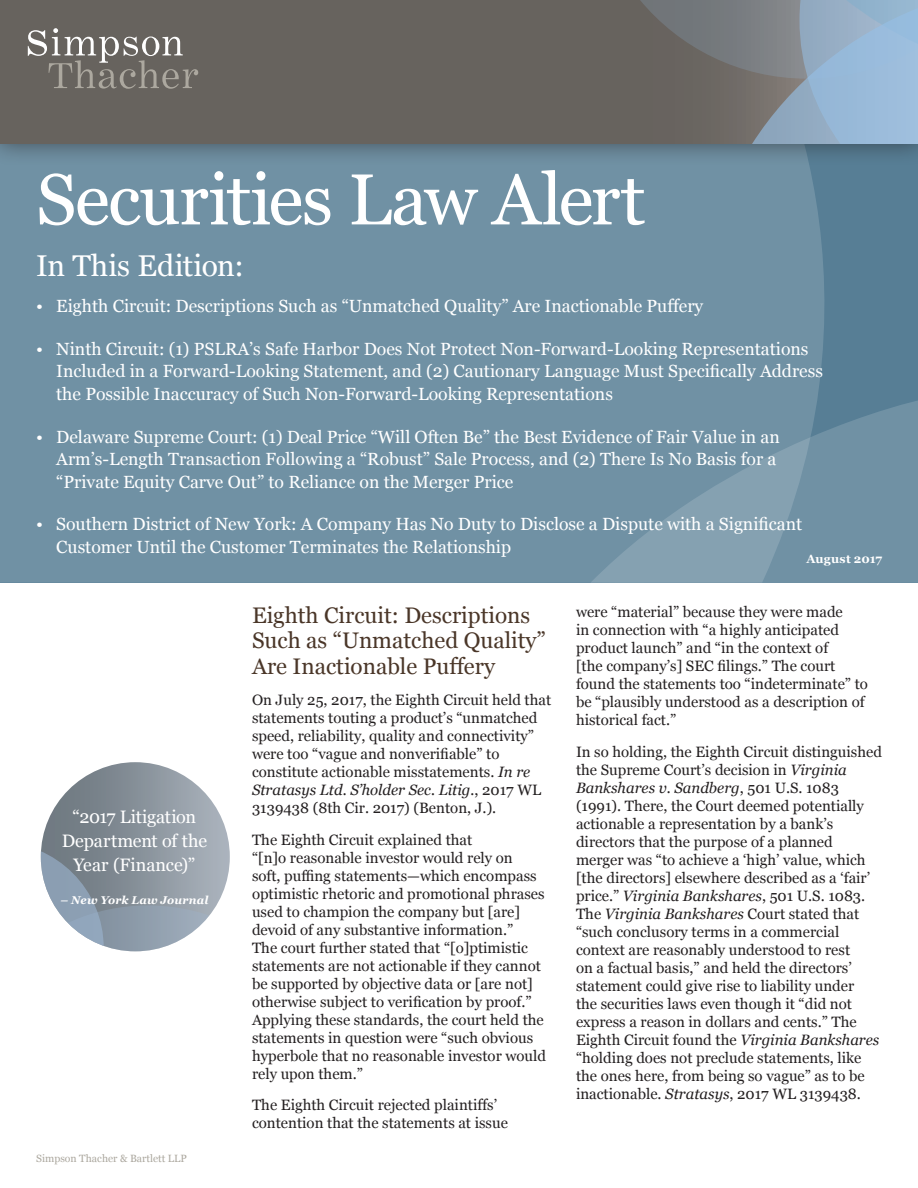
<style>
.page{position:relative;width:918px;height:1188px;background:#fff}
.page>*{position:absolute;margin:0;border:0;box-sizing:border-box;transform-origin:0 0}
.Section_Head{font:72px "Georgia";letter-spacing:-.02em;color:#fff}
.In_This_Issue{font:30px "Georgia";color:#fff}
.Head_Level_2{font:22.5px/25.5px "Georgia";color:#4a3628}
.t1{font:18px/24px "Georgia";letter-spacing:-.01em;color:#fff;text-align:center}
.t2{font:17.7px/22.5px "Georgia";color:#fff}
.Standard_Text{font:15px/18px "Georgia";color:#231f20}
.t3{font:700 12px "Georgia";letter-spacing:.01em;color:#fff}
.t4{font:italic 700 11.25px "Georgia";letter-spacing:.015em;color:#fff}
.t5{font:10.5px "Georgia";color:#aca89f}
.s1{font-style:italic}
</style>
<div class="page">
<div style="left:0;top:15px;width:918px;height:568px;background:#577e95"></div>
<div style="left:0;top:166px;width:824px;height:417px;background:#7091a4"></div>
<svg style="left:590px;top:400px;width:328px;height:183px;background:#7494a6"></svg>
<div style="left:41px;top:762px;width:189px;height:189px;background:linear-gradient(to right,#68727a,#abb3bd);border-radius:95px"></div>
<svg style="left:41px;top:842px;width:189px;height:109px"></svg>
<div style="left:0;top:0;width:918px;height:166px;background:#231f20;opacity:.6"></div>
<div style="left:0;top:0;width:918px;height:144px;background:#67635e"></div>
<svg style="left:640px;top:0;width:278px;height:144px"></svg>
<svg style="left:28px;top:28px;width:170px;height:61px"></svg>
<p class="Section_Head" style="left:36px;top:147px;width:611px">Securities Law Alert</p>
<p class="In_This_Issue" style="left:36px;top:244px;width:209px">In This Edition:</p>
<p class="t2" style="left:36px;top:294px;width:669px">• Eighth Circuit: Descriptions Such as “Unmatched Quality” Are Inactionable Puffery</p>
<p class="t2" style="left:56px;top:337px;width:768px;text-indent:-20px">• Ninth Circuit: (1) PSLRA’s Safe Harbor Does Not Protect Non-Forward-Looking Representations<br>Included in a Forward-Looking Statement, and (2) Cautionary Language Must Specifically Address the Possible Inaccuracy of Such Non-Forward-Looking Representations</p>
<p class="t2" style="left:56px;top:425px;width:725px;text-indent:-20px">• Delaware Supreme Court: (1) Deal Price “Will Often Be” the Best Evidence of Fair Value in an<br>Arm’s-Length Transaction Following a “Robust” Sale Process, and (2) There Is No Basis for a “Private Equity Carve Out” to Reliance on the Merger Price</p>
<p class="t2" style="left:56px;top:512px;width:747px;text-indent:-20px">• Southern District of New York: A Company Has No Duty to Disclose a Dispute with a Significant<br>Customer Until the Customer Terminates the Relationship</p>
<p class="t3" style="left:806px;top:550px;width:77px">August 2017</p>
<p class="t1" style="left:62px;top:804px;width:147px">“2017 Litigation<br>Department of the<br>Year (Finance)”</p>
<p class="t4" style="left:60px;top:891px;width:149px">– New York Law Journal</p>
<p class="t5" style="left:36px;top:1151px;width:152px">Simpson Thacher &amp; Bartlett LLP</p>
<p class="Head_Level_2" style="left:252px;top:602px;width:295px">Eighth Circuit: Descriptions<br>Such as “Unmatched Quality”<br>Are Inactionable Puffery</p>
<p class="Standard_Text" style="left:252px;top:691px;width:301px">On July 25, 2017, the Eighth Circuit held that statements touting a product’s “unmatched speed, reliability, quality and connectivity” were too “vague and nonverifiable” to constitute actionable misstatements. <span class="s1">In re Stratasys Ltd. S’holder Sec. Litig.</span>, 2017 WL 3139438 (8th Cir. 2017) (Benton, J.).</p>
<p class="Standard_Text" style="left:252px;top:830px;width:296px">The Eighth Circuit explained that<br>“[n]o reasonable investor would rely on<br>soft, puffing statements—which encompass optimistic rhetoric and promotional phrases used to champion the company but [are] devoid of any substantive information.”<br>The court further stated that “[o]ptimistic statements are not actionable if they cannot be supported by objective data or [are not] otherwise subject to verification by proof.” Applying these standards, the court held the statements in question were “such obvious hyperbole that no reasonable investor would rely upon them.”</p>
<p class="Standard_Text" style="left:252px;top:1096px;width:258px">The Eighth Circuit rejected plaintiffs’ contention that the statements at issue</p>
<p class="Standard_Text" style="left:576px;top:602px;width:293px">were “material” because they were made<br>in connection with “a highly anticipated product launch” and “in the context of<br>[the company’s] SEC filings.” The court found the statements too “indeterminate” to be “plausibly understood as a description of historical fact.”</p>
<p class="Standard_Text" style="left:576px;top:742px;width:307px">In so holding, the Eighth Circuit distinguished the Supreme Court’s decision in <span class="s1">Virginia Bankshares v. Sandberg</span>, 501 U.S. 1083 (1991). There, the Court deemed potentially actionable a representation by a bank’s directors that the purpose of a planned merger was “to achieve a ‘high’ value, which [the directors] elsewhere described as a ‘fair’ price.” <span class="s1">Virginia Bankshares</span>, 501 U.S. 1083.<br>The <span class="s1">Virginia Bankshares</span> Court stated that “such conclusory terms in a commercial context are reasonably understood to rest<br>on a factual basis,” and held the directors’ statement could give rise to liability under<br>the securities laws even though it “did not express a reason in dollars and cents.” The Eighth Circuit found the <span class="s1">Virginia Bankshares </span>“holding does not preclude statements, like the ones here, from being so vague” as to be inactionable. <span class="s1">Stratasys</span>, 2017 WL 3139438.</p>
</div>
